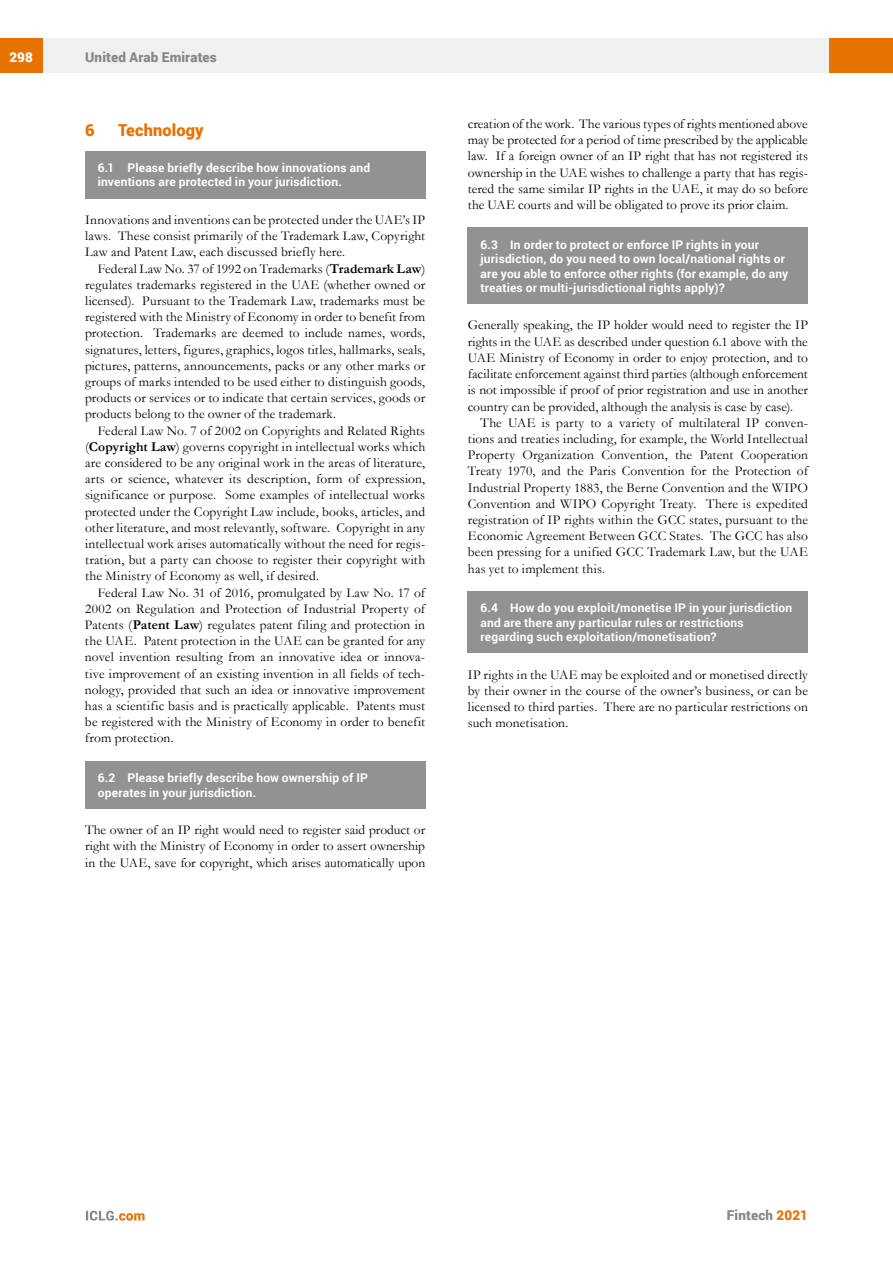
<style>
.page{position:relative;width:893px;height:1263px;background:#fff}
.page>*{position:absolute;margin:0;border:0;box-sizing:border-box;transform-origin:0 0}
.t1{font:900 16.5px "Roboto";letter-spacing:.005em;color:#e87200}
.t2{font:13.5px/16.2px "Garamond";letter-spacing:.005em;color:#000;text-align:justify}
.t3{font:900 13.5px "Roboto";letter-spacing:.01em;color:#878787}
.t4{font:900 13.5px "Roboto";color:#fff}
.t5{font:700 12px/14.4px "Roboto";letter-spacing:.015em;color:#fff}
.s1{font-weight:700}
.s2{color:#e87200}
</style>
<div class="page">
<div style="left:43px;top:38px;width:786px;height:34px;background:#f0f0f0"></div>
<div style="left:0;top:38px;width:43px;height:34px;background:#e87200"></div>
<div style="left:829px;top:38px;width:64px;height:34px;background:#e87200"></div>
<svg style="left:86px;top:1211px;width:59px;height:9px"></svg>
<div style="left:468px;top:228px;width:340px;height:76px;background:#929292"></div>
<div style="left:468px;top:591px;width:340px;height:62px;background:#929292"></div>
<div style="left:85px;top:151px;width:340px;height:47px;background:#929292"></div>
<div style="left:85px;top:761px;width:340px;height:47px;background:#929292"></div>
<p class="t4" style="left:9px;top:48px;width:25px">298</p>
<p class="t3" style="left:85px;top:48px;width:133px">United Arab Emirates</p>
<p class="t1" style="left:85px;top:119px;width:11px">6</p>
<p class="t1" style="left:118px;top:119px;width:87px">Technology</p>
<p class="t5" style="left:98px;top:160px;width:274px">6.1 Please briefly describe how innovations and inventions are protected in your jurisdiction.</p>
<p class="t2" style="left:85px;top:211px;width:342px">Innovations and inventions can be protected under the UAE’s IP laws. These consist primarily of the Trademark Law, Copyright Law and Patent Law, each discussed briefly here.</p>
<p class="t2" style="left:85px;top:260px;width:342px;text-indent:13px">Federal Law No. 37 of 1992 on Trademarks (<span class="s1">Trademark Law</span>) regulates trademarks registered in the UAE (whether owned or licensed). Pursuant to the Trademark Law, trademarks must be registered with the Ministry of Economy in order to benefit from protection. Trademarks are deemed to include names, words, signatures, letters, figures, graphics, logos titles, hallmarks, seals, pictures, patterns, announcements, packs or any other marks or groups of marks intended to be used either to distinguish goods, products or services or to indicate that certain services, goods or products belong to the owner of the trademark.</p>
<p class="t2" style="left:85px;top:422px;width:342px;text-indent:13px">Federal Law No. 7 of 2002 on Copyrights and Related Rights (<span class="s1">Copyright Law</span>) governs copyright in intellectual works which are considered to be any original work in the areas of literature, arts or science, whatever its description, form of expression, significance or purpose. Some examples of intellectual works protected under the Copyright Law include, books, articles, and other literature, and most relevantly, software. Copyright in any intellectual work arises automatically without the need for regis&shy;tration, but a party can choose to register their copyright with the Ministry of Economy as well, if desired.</p>
<p class="t2" style="left:85px;top:584px;width:342px;text-indent:13px">Federal Law No. 31 of 2016, promulgated by Law No. 17 of 2002 on Regulation and Protection of Industrial Property of Patents (<span class="s1">Patent Law</span>) regulates patent filing and protection in the UAE. Patent protection in the UAE can be granted for any novel invention resulting from an innovative idea or innova&shy;tive improvement of an existing invention in all fields of tech&shy;nology, provided that such an idea or innovative improvement has a scientific basis and is practically applicable. Patents must be registered with the Ministry of Economy in order to benefit from protection.</p>
<p class="t5" style="left:98px;top:770px;width:272px">6.2 Please briefly describe how ownership of IP operates in your jurisdiction.</p>
<p class="t2" style="left:85px;top:821px;width:342px">The owner of an IP right would need to register said product or right with the Ministry of Economy in order to assert ownership in the UAE, save for copyright, which arises automatically upon</p>
<p class="t2" style="left:468px;top:115px;width:342px">creation of the work. The various types of rights mentioned above may be protected for a period of time prescribed by the applicable law. If a foreign owner of an IP right that has not registered its ownership in the UAE wishes to challenge a party that has regis&shy;tered the same similar IP rights in the UAE, it may do so before the UAE courts and will be obligated to prove its prior claim.</p>
<p class="t5" style="left:480px;top:237px;width:309px">6.3 In order to protect or enforce IP rights in your jurisdiction, do you need to own local/national rights or are you able to enforce other rights (for example, do any treaties or multi-jurisdictional rights apply)?</p>
<p class="t2" style="left:468px;top:317px;width:342px">Generally speaking, the IP holder would need to register the IP rights in the UAE as described under question 6.1 above with the UAE Ministry of Economy in order to enjoy protection, and to facilitate enforcement against third parties (although enforcement is not impossible if proof of prior registration and use in another country can be provided, although the analysis is case by case).</p>
<p class="t2" style="left:468px;top:414px;width:342px;text-indent:13px">The UAE is party to a variety of multilateral IP conven&shy;tions and treaties including, for example, the World Intellectual Property Organization Convention, the Patent Cooperation Treaty 1970, and the Paris Convention for the Protection of Industrial Property 1883, the Berne Convention and the WIPO Convention and WIPO Copyright Treaty. There is expedited registration of IP rights within the GCC states, pursuant to the Economic Agreement Between GCC States. The GCC has also been pressing for a unified GCC Trademark Law, but the UAE has yet to implement this.</p>
<p class="t5" style="left:480px;top:600px;width:313px">6.4 How do you exploit/monetise IP in your jurisdiction and are there any particular rules or restrictions regarding such exploitation/monetisation?</p>
<p class="t2" style="left:468px;top:666px;width:342px">IP rights in the UAE may be exploited and or monetised directly by their owner in the course of the owner’s business, or can be licensed to third parties. There are no particular restrictions on such monetisation.</p>
<p class="t3" style="left:727px;top:1206px;width:83px">Fintech <span class="s2">2021</span></p>
</div>
